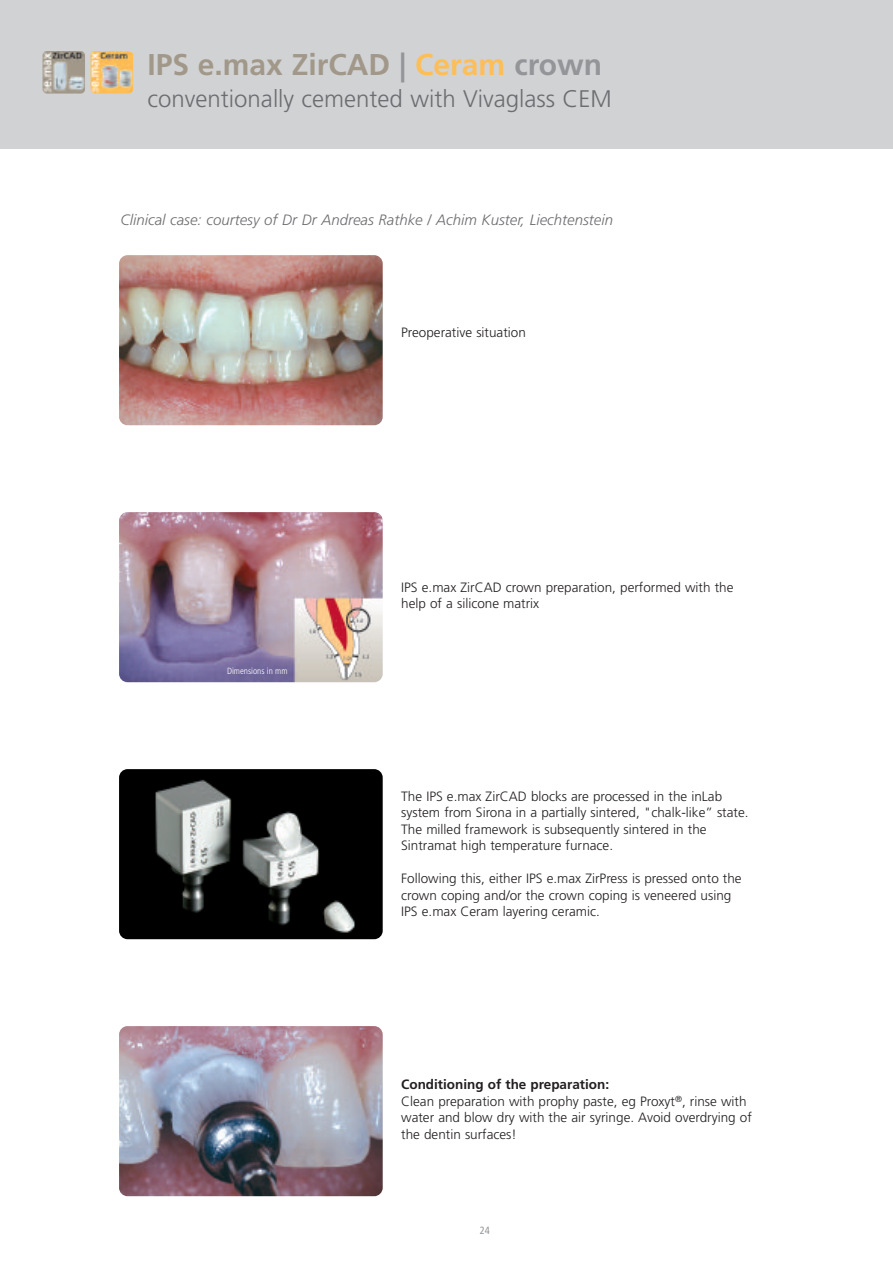
<style>
.page{position:relative;width:893px;height:1263px;background:#fff}
.page>*{position:absolute;margin:0;border:0;box-sizing:border-box;transform-origin:0 0}
.t1{font:700 30px "Frutiger";color:#a1988a}
.t2{font:300 24px "Frutiger";color:#6c6d70}
.t3{font:italic 300 15px "Frutiger";color:#6c6d70}
.t4{font:300 13.5px/16.5px "Frutiger";color:#231f20}
.t5{font:condensed 10.5px "Frutiger";color:#939598}
.t6{font:300 condensed 9px "Frutiger";color:#fff}
.s1{color:#939598}
.s2{color:#fdbe56}
.s3{font-weight:700}
</style>
<div class="page">
<div style="left:0;top:0;width:893px;height:148px;background:#d1d2d4"></div>
<img style="left:43px;top:51px;width:42px;height:43px;border-radius:4px">
<img style="left:91px;top:51px;width:42px;height:43px;border-radius:4px">
<img style="left:119px;top:255px;width:264px;height:170px;border-radius:9px">
<img style="left:119px;top:769px;width:264px;height:170px;border-radius:9px">
<img style="left:119px;top:1026px;width:264px;height:170px;border-radius:9px">
<img style="left:119px;top:512px;width:264px;height:170px;border-radius:9px">
<h1 class="t1" style="left:148px;top:53px;width:456px">IPS e.max ZirCAD <span class="s1">|</span> <span class="s2">Ceram</span> <span class="s1">crown</span></h1>
<h2 class="t2" style="left:148px;top:89px;width:466px">conventionally cemented with Vivaglass CEM</h2>
<p class="t3" style="left:121px;top:214px;width:494px">Clinical case: courtesy of Dr Dr Andreas Rathke / Achim Kuster, Liechtenstein</p>
<p class="t4" style="left:401px;top:325px;width:126px">Preoperative situation</p>
<p class="t6" style="left:227px;top:667px;width:62px">Dimensions in mm</p>
<p class="t4" style="left:401px;top:580px;width:334px">IPS e.max ZirCAD crown preparation, performed with the help of a silicone matrix</p>
<p class="t4" style="left:401px;top:789px;width:349px">The IPS e.max ZirCAD blocks are processed in the inLab system from Sirona in a partially sintered, "chalk-like” state.<br>The milled framework is subsequently sintered in the Sintramat high temperature furnace.</p>
<p class="t4" style="left:401px;top:871px;width:342px">Following this, either IPS e.max ZirPress is pressed onto the crown coping and/or the crown coping is veneered using<br>IPS e.max Ceram layering ceramic.</p>
<p class="t4" style="left:401px;top:1077px;width:352px"><span class="s3">Conditioning of the preparation:<br></span>Clean preparation with prophy paste, eg Proxyt<sup>®</sup>, rinse with water and blow dry with the air syringe. Avoid overdrying of the dentin surfaces!</p>
<p class="t5" style="left:480px;top:1226px;width:12px">24</p>
</div>
